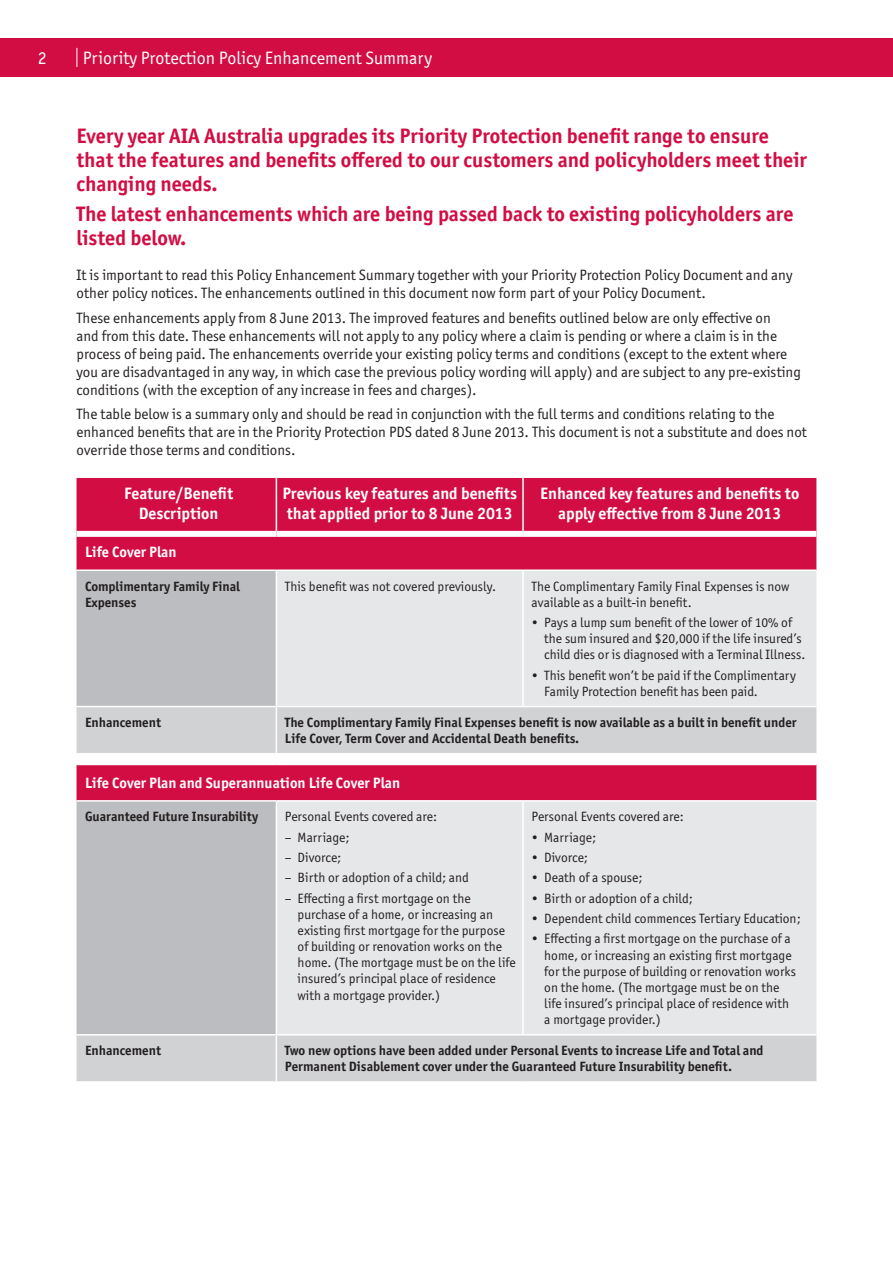
<style>
.page{position:relative;width:893px;height:1263px;background:#fff}
.page>*{position:absolute;margin:0;border:0;box-sizing:border-box;transform-origin:0 0}
.t1{font:700 21px/24px "Officina Sans ITC Pro";color:#d20d44}
.t2{font:18px "Officina Sans ITC Pro";color:#fff}
.t3{font:700 16.5px/19.5px "Officina Sans ITC Pro";color:#fff;text-align:center}
.t4{font:15px/18px "Officina Sans ITC Pro";color:#231f20}
.t5{font:700 15px "Officina Sans ITC Pro";color:#fff}
.t6{font:13.5px/16px "Officina Sans ITC Pro";color:#231f20}
.t7{font:700 13.5px/16px "Officina Sans ITC Pro";color:#231f20}
</style>
<div class="page">
<div style="left:0;top:38px;width:893px;height:39px;background:#d20d44"></div>
<svg style="left:77px;top:48px;width:1px;height:19px"></svg>
<div style="left:77px;top:478px;width:739px;height:91px;background:#d20d44"></div>
<div style="left:77px;top:571px;width:199px;height:135px;background:#bcbdc0"></div>
<div style="left:277px;top:571px;width:539px;height:135px;background:#e6e7e9"></div>
<svg style="left:77px;top:707px;width:739px;height:374px;background:#d8c6cd"></svg>
<hr style="left:522px;top:571px;width:2px;height:135px;background:#fff">
<hr style="left:276px;top:707px;width:1px;height:46px;background:#fff">
<hr style="left:77px;top:753px;width:199px;height:1px;background:#fff">
<hr style="left:276px;top:753px;width:247px;height:1px;background:#fff">
<hr style="left:523px;top:753px;width:293px;height:1px;background:#fff">
<svg style="left:522px;top:754px;width:2px;height:10px"></svg>
<hr style="left:77px;top:800px;width:199px;height:2px;background:#fff">
<hr style="left:276px;top:800px;width:247px;height:2px;background:#fff">
<hr style="left:276px;top:802px;width:1px;height:232px;background:#fff">
<hr style="left:523px;top:800px;width:293px;height:2px;background:#fff">
<hr style="left:522px;top:802px;width:2px;height:232px;background:#fff">
<hr style="left:77px;top:1034px;width:199px;height:1px;background:#fff">
<hr style="left:276px;top:1034px;width:247px;height:1px;background:#fff">
<hr style="left:276px;top:1035px;width:1px;height:46px;background:#fff">
<hr style="left:523px;top:1034px;width:293px;height:1px;background:#fff">
<hr style="left:77px;top:764px;width:199px;height:1px;background:#fff">
<hr style="left:276px;top:764px;width:247px;height:1px;background:#fff">
<hr style="left:523px;top:764px;width:293px;height:1px;background:#fff">
<hr style="left:276px;top:478px;width:1px;height:53px;background:#fff">
<hr style="left:522px;top:478px;width:2px;height:53px;background:#fff">
<div style="left:77px;top:531px;width:199px;height:6px;background:#fff"></div>
<div style="left:276px;top:531px;width:247px;height:6px;background:#fff"></div>
<div style="left:523px;top:531px;width:293px;height:6px;background:#fff"></div>
<h2 class="t2" style="left:38px;top:47px;width:10px">2</h2>
<h2 class="t2" style="left:83px;top:47px;width:351px">Priority Protection Policy Enhancement Summary</h2>
<h1 class="t1" style="left:77px;top:123px;width:732px">Every year AIA Australia upgrades its Priority Protection benefit range to ensure that the features and benefits offered to our customers and policyholders meet their changing needs.</h1>
<h1 class="t1" style="left:77px;top:202px;width:718px">The latest enhancements which are being passed back to existing policyholders are listed below.</h1>
<p class="t4" style="left:77px;top:266px;width:717px">It is important to read this Policy Enhancement Summary together with your Priority Protection Policy Document and any other policy notices. The enhancements outlined in this document now form part of your Policy Document.</p>
<p class="t4" style="left:77px;top:308px;width:726px">These enhancements apply from 8 June 2013. The improved features and benefits outlined below are only effective on<br>and from this date. These enhancements will not apply to any policy where a claim is pending or where a claim is in the process of being paid. The enhancements override your existing policy terms and conditions (except to the extent where you are disadvantaged in any way, in which case the previous policy wording will apply) and are subject to any pre-existing conditions (with the exception of any increase in fees and charges).</p>
<p class="t4" style="left:77px;top:405px;width:732px">The table below is a summary only and should be read in conjunction with the full terms and conditions relating to the enhanced benefits that are in the Priority Protection PDS dated 8 June 2013. This document is not a substitute and does not override those terms and conditions.</p>
<p class="t3" style="left:124px;top:484px;width:111px">Feature/Benefit<br>Description</p>
<p class="t3" style="left:282px;top:484px;width:236px;text-align:left">Previous key features and benefits that applied prior to 8 June 2013</p>
<p class="t3" style="left:540px;top:484px;width:261px">Enhanced key features and benefits to apply effective from 8 June 2013</p>
<p class="t5" style="left:85px;top:543px;width:93px">Life Cover Plan</p>
<p class="t7" style="left:85px;top:578px;width:156px">Complimentary Family Final<br>Expenses</p>
<p class="t6" style="left:285px;top:578px;width:213px">This benefit was not covered previously.</p>
<p class="t6" style="left:531px;top:578px;width:259px">The Complimentary Family Final Expenses is now available as a built-in benefit.</p>
<p class="t6" style="left:544px;top:614px;width:263px;text-indent:-13px">• Pays a lump sum benefit of the lower of 10% of the sum insured and $20,000 if the life insured’s child dies or is diagnosed with a Terminal Illness.</p>
<p class="t6" style="left:544px;top:667px;width:253px;text-indent:-13px">• This benefit won’t be paid if the Complimentary<br>Family Protection benefit has been paid.</p>
<p class="t7" style="left:85px;top:714px;width:77px">Enhancement</p>
<p class="t7" style="left:285px;top:714px;width:513px">The Complimentary Family Final Expenses benefit is now available as a built in benefit under<br>Life Cover, Term Cover and Accidental Death benefits.</p>
<p class="t5" style="left:85px;top:774px;width:317px">Life Cover Plan and Superannuation Life Cover Plan</p>
<p class="t7" style="left:85px;top:808px;width:175px">Guaranteed Future Insurability</p>
<p class="t6" style="left:285px;top:809px;width:154px">Personal Events covered are:</p>
<p class="t6" style="left:285px;top:829px;width:66px">– Marriage;</p>
<p class="t6" style="left:285px;top:849px;width:58px">– Divorce;</p>
<p class="t6" style="left:285px;top:870px;width:186px">– Birth or adoption of a child; and</p>
<p class="t6" style="left:298px;top:890px;width:220px;text-indent:-13px">– Effecting a first mortgage on the purchase of a home, or increasing an existing first mortgage for the purpose of building or renovation works on the home. (The mortgage must be on the life insured’s principal place of residence with a mortgage provider.)</p>
<p class="t6" style="left:531px;top:808px;width:154px">Personal Events covered are:</p>
<p class="t6" style="left:531px;top:829px;width:66px">• Marriage;</p>
<p class="t6" style="left:531px;top:849px;width:58px">• Divorce;</p>
<p class="t6" style="left:531px;top:870px;width:112px">• Death of a spouse;</p>
<p class="t6" style="left:531px;top:890px;width:163px">• Birth or adoption of a child;</p>
<p class="t6" style="left:531px;top:910px;width:271px">• Dependent child commences Tertiary Education;</p>
<p class="t6" style="left:544px;top:931px;width:253px;text-indent:-13px">• Effecting a first mortgage on the purchase of a home, or increasing an existing first mortgage for the purpose of building or renovation works on the home. (The mortgage must be on the life insured’s principal place of residence with a mortgage provider.)</p>
<p class="t7" style="left:85px;top:1042px;width:77px">Enhancement</p>
<p class="t7" style="left:285px;top:1042px;width:480px">Two new options have been added under Personal Events to increase Life and Total and<br>Permanent Disablement cover under the Guaranteed Future Insurability benefit.</p>
</div>
